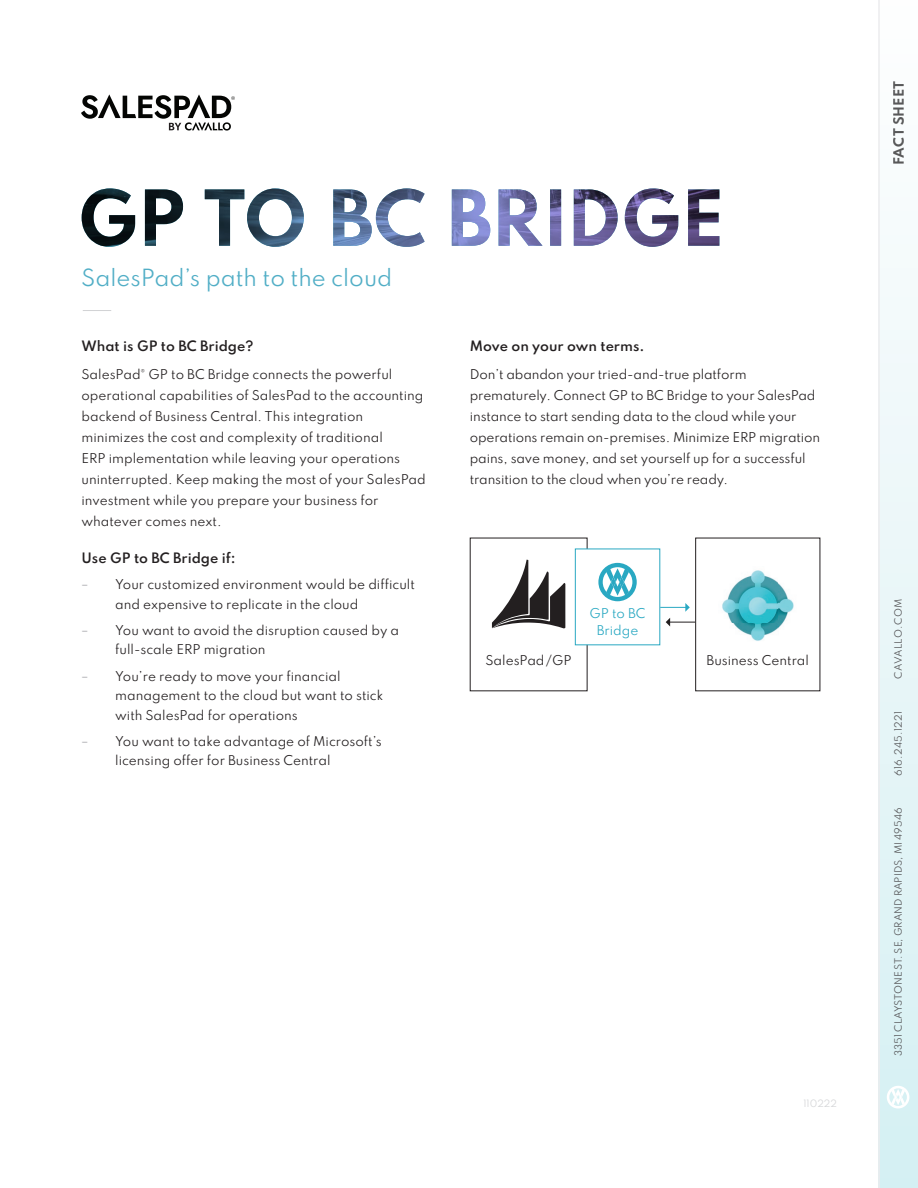
<style>
.page{position:relative;width:918px;height:1188px;background:#fff}
.page>*{position:absolute;margin:0;border:0;box-sizing:border-box;transform-origin:0 0}
.t1{font:21px "Spartan";color:#51aec6}
.Body_Copy{font:600 12.75px "Spartan";color:#231f20}
.t2{font:700 12.75px "Spartan";color:#3e3e3f}
.Body_Copy-2{font:12px/21px "Spartan";color:#231f20}
.Body_Copy-3{font:12px "Spartan";color:#29a8c2}
.t3{font:9px "Spartan";color:#535355}
.t4{font:9px "Spartan";letter-spacing:.03em;color:#535355}
.Body_Copy-4{font:9px "Spartan";color:#d4d5d7}
.s1{font-family:"Gotham";font-size:12.75px;color:#a8a9ad}
</style>
<div class="page">
<svg style="left:83px;top:310px;width:28px;height:1px"></svg>
<svg style="left:660px;top:603px;width:30px;height:9px"></svg>
<svg style="left:666px;top:618px;width:29px;height:9px"></svg>
<svg style="left:598px;top:563px;width:39px;height:38px"></svg>
<div style="left:878px;top:0;width:40px;height:1188px;background:linear-gradient(to bottom,#fefefe,#d5f0f3)"></div>
<svg style="left:887px;top:1086px;width:22px;height:22px"></svg>
<hr style="left:878px;top:0;width:2px;height:1188px;background:#ececee">
<svg style="left:678px;top:189px;width:41px;height:57px"></svg>
<img style="left:82px;top:188px;width:596px;height:59px">
<svg style="left:492px;top:560px;width:73px;height:68px"></svg>
<img style="left:722px;top:570px;width:72px;height:71px">
<svg style="left:81px;top:94px;width:154px;height:37px"></svg>
<p class="t1" style="left:81px;top:262px;width:313px">SalesPad’s path to the cloud</p>
<p class="Body_Copy" style="left:81px;top:337px;width:173px">What is GP to BC Bridge?</p>
<p class="Body_Copy-2" style="left:81px;top:363px;width:346px">SalesPad<sup>®</sup> GP to BC Bridge connects the powerful operational capabilities of SalesPad to the accounting backend of Business Central. This integration minimizes the cost and complexity of traditional<br>ERP implementation while leaving your operations uninterrupted. Keep making the most of your SalesPad investment while you prepare your business for whatever comes next.</p>
<p class="Body_Copy" style="left:81px;top:548px;width:156px">Use GP to BC Bridge if:</p>
<p class="Body_Copy-2" style="left:115px;top:574px;width:301px;line-height:19.5px;text-indent:-34px"><span class="s1">–</span> Your customized environment would be difficult and expensive to replicate in the cloud</p>
<p class="Body_Copy-2" style="left:115px;top:620px;width:285px;line-height:19.5px;text-indent:-34px"><span class="s1">–</span> You want to avoid the disruption caused by a full-scale ERP migration</p>
<p class="Body_Copy-2" style="left:115px;top:666px;width:270px;line-height:19.5px;text-indent:-34px"><span class="s1">–</span> You’re ready to move your financial management to the cloud but want to stick with SalesPad for operations</p>
<p class="Body_Copy-2" style="left:115px;top:731px;width:268px;line-height:19.5px;text-indent:-34px"><span class="s1">–</span> You want to take advantage of Microsoft’s licensing offer for Business Central</p>
<p class="Body_Copy" style="left:470px;top:337px;width:176px">Move on your own terms.</p>
<p class="Body_Copy-2" style="left:470px;top:363px;width:352px">Don’t abandon your tried-and-true platform prematurely. Connect GP to BC Bridge to your SalesPad instance to start sending data to the cloud while your operations remain on-premises. Minimize ERP migration pains, save money, and set yourself up for a successful transition to the cloud when you’re ready.</p>
<p class="Body_Copy-3" style="left:590px;top:605px;width:58px">GP to BC</p>
<p class="Body_Copy-3" style="left:597px;top:621px;width:43px">Bridge</p>
<p class="Body_Copy-2" style="left:485px;top:649px;width:88px">SalesPad/GP</p>
<p class="Body_Copy-2" style="left:707px;top:649px;width:104px">Business Central</p>
<p class="Body_Copy-4" style="left:803px;top:1097px;width:35px">110222</p>
<p class="t2" style="left:889px;top:165px;width:86px;rotate:-90deg">FACT SHEET</p>
<p class="t4" style="left:892px;top:679px;width:81px;rotate:-90deg">CAVALLO.COM</p>
<p class="t4" style="left:892px;top:776px;width:66px;rotate:-90deg">616.245.1221</p>
<p class="t3" style="left:892px;top:1056px;width:250px;rotate:-90deg">3351 CLAYSTONE ST. SE, GRAND RAPIDS, MI 49546</p>
</div>
